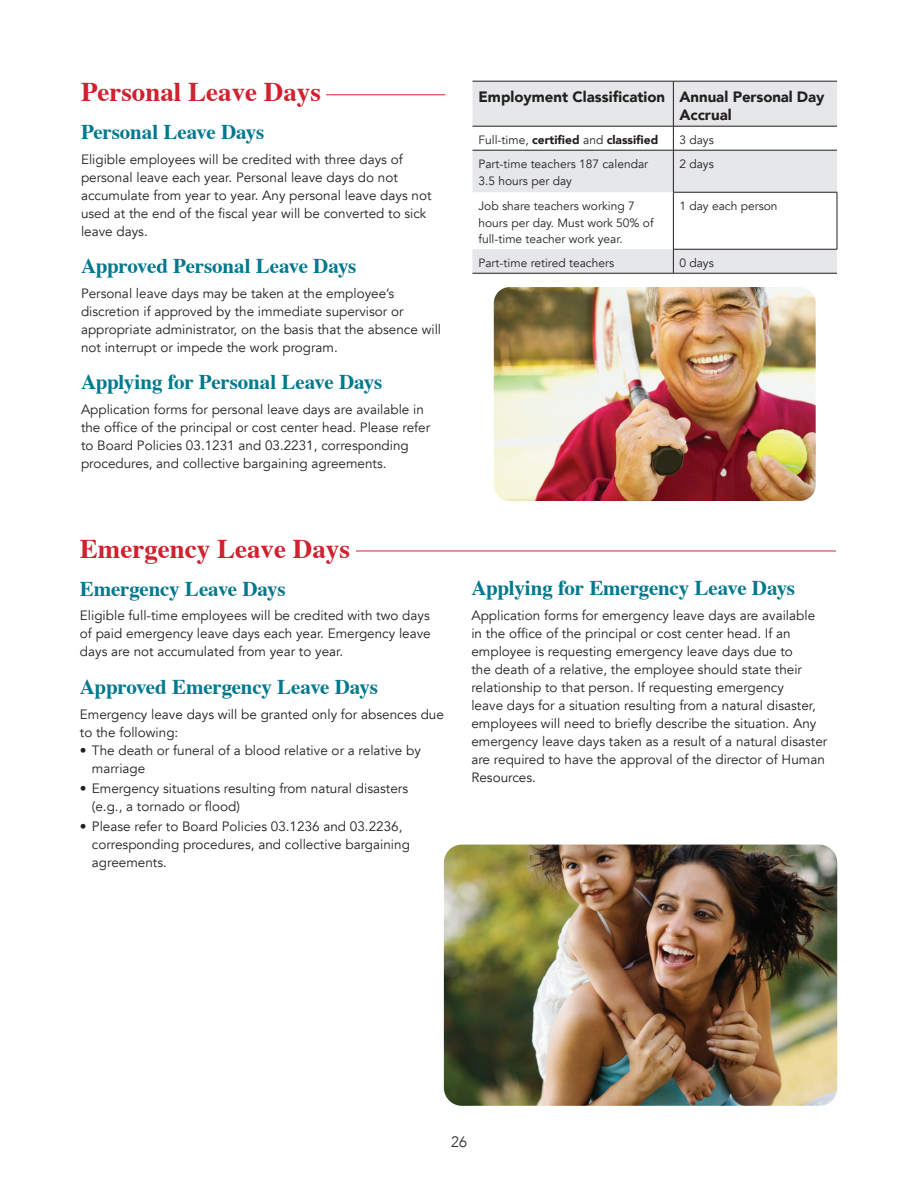
<style>
.page{position:relative;width:918px;height:1188px;background:#fff}
.page>*{position:absolute;margin:0;border:0;box-sizing:border-box;transform-origin:0 0}
.body{font:700 27px "Times";color:#d2202f}
.Subhead{font:700 21px "Times";letter-spacing:-.01em;color:#00788d}
.Subhead_avenier{font:900 15px/18px "Avenir";color:#231f20}
.t1{font:300 15px "Avenir";color:#231f20}
.body-2{font:13.5px/18px "Avenir";color:#231f20}
.charts{font:12px/16.5px "Avenir";color:#231f20}
.charts-2{font:900 12px "Avenir";color:#231f20}
.s1{font-weight:400}
</style>
<div class="page">
<svg style="left:472px;top:82px;width:365px;height:191px;fill:#e6e7e9"></svg>
<hr style="left:673px;top:192px;width:164px;height:1px;background:#231f20">
<hr style="left:673px;top:192px;width:1px;height:57px;background:#231f20">
<hr style="left:837px;top:192px;width:1px;height:57px;background:#231f20">
<hr style="left:673px;top:249px;width:164px;height:1px;background:#231f20">
<hr style="left:472px;top:81px;width:201px;height:1px;background:#231f20">
<hr style="left:673px;top:81px;width:164px;height:1px;background:#231f20">
<hr style="left:673px;top:81px;width:1px;height:45px;background:#231f20">
<hr style="left:472px;top:126px;width:201px;height:1px;background:#231f20">
<hr style="left:673px;top:126px;width:164px;height:1px;background:#231f20">
<svg style="left:673px;top:126px;width:1px;height:24px"></svg>
<hr style="left:472px;top:150px;width:201px;height:1px;background:#231f20">
<hr style="left:673px;top:150px;width:164px;height:1px;background:#231f20">
<hr style="left:673px;top:150px;width:1px;height:42px;background:#231f20">
<svg style="left:673px;top:249px;width:1px;height:24px"></svg>
<hr style="left:472px;top:273px;width:201px;height:1px;background:#231f20">
<hr style="left:673px;top:273px;width:164px;height:1px;background:#231f20">
<hr style="left:326px;top:95px;width:120px;height:1px;background:#d2202f">
<img style="left:494px;top:287px;width:322px;height:214px">
<img style="left:444px;top:845px;width:393px;height:261px">
<hr style="left:356px;top:551px;width:480px;height:1px;background:#d2202f">
<p class="body" style="left:81px;top:66px;width:241px">Personal Leave Days</p>
<p class="Subhead" style="left:81px;top:112px;width:185px">Personal Leave Days</p>
<p class="body-2" style="left:81px;top:150px;width:352px">Eligible employees will be credited with three days of personal leave each year. Personal leave days do not accumulate from year to year. Any personal leave days not used at the end of the fiscal year will be converted to sick leave days.</p>
<p class="Subhead" style="left:81px;top:246px;width:277px">Approved Personal Leave Days</p>
<p class="body-2" style="left:81px;top:284px;width:362px">Personal leave days may be taken at the employee’s discretion if approved by the immediate supervisor or appropriate administrator, on the basis that the absence will not interrupt or impede the work program.</p>
<p class="Subhead" style="left:81px;top:362px;width:303px">Applying for Personal Leave Days</p>
<p class="body-2" style="left:81px;top:401px;width:351px">Application forms for personal leave days are available in the office of the principal or cost center head. Please refer to Board Policies 03.1231 and 03.2231, corresponding procedures, and collective bargaining agreements.</p>
<p class="body" style="left:80px;top:523px;width:271px">Emergency Leave Days</p>
<p class="Subhead" style="left:80px;top:568px;width:207px">Emergency Leave Days</p>
<p class="body-2" style="left:80px;top:607px;width:352px;text-align:justify">Eligible full-time employees will be credited with two days of paid emergency leave days each year. Emergency leave days are not accumulated from year to year.</p>
<p class="Subhead" style="left:80px;top:667px;width:299px">Approved Emergency Leave Days</p>
<p class="body-2" style="left:80px;top:705px;width:366px">Emergency leave days will be granted only for absences due to the following:</p>
<p class="body-2" style="left:92px;top:741px;width:330px;text-indent:-12px">• The death or funeral of a blood relative or a relative by marriage</p>
<p class="body-2" style="left:92px;top:779px;width:318px;text-indent:-12px">• Emergency situations resulting from natural disasters (e.g., a tornado or flood)</p>
<p class="body-2" style="left:92px;top:818px;width:320px;text-indent:-12px">• Please refer to Board Policies 03.1236 and 03.2236, corresponding procedures, and collective bargaining agreements.</p>
<p class="Subhead_avenier" style="left:478px;top:88px;width:188px">Employment Classification</p>
<p class="Subhead_avenier" style="left:679px;top:88px;width:147px">Annual Personal Day<br>Accrual</p>
<p class="charts-2" style="left:478px;top:130px;width:181px"><span class="s1">Full-time,</span> certified <span class="s1">and</span> classified</p>
<p class="charts" style="left:679px;top:132px;width:36px">3 days</p>
<p class="charts" style="left:478px;top:156px;width:171px">Part-time teachers 187 calendar<br>3.5 hours per day</p>
<p class="charts" style="left:679px;top:156px;width:36px">2 days</p>
<p class="charts" style="left:478px;top:198px;width:177px">Job share teachers working 7 hours per day. Must work 50% of full-time teacher work year.</p>
<p class="charts" style="left:679px;top:198px;width:100px">1 day each person</p>
<p class="charts" style="left:478px;top:255px;width:137px">Part-time retired teachers</p>
<p class="charts" style="left:679px;top:255px;width:36px">0 days</p>
<p class="Subhead" style="left:471px;top:568px;width:325px">Applying for Emergency Leave Days</p>
<p class="body-2" style="left:471px;top:607px;width:358px">Application forms for emergency leave days are available in the office of the principal or cost center head. If an employee is requesting emergency leave days due to<br>the death of a relative, the employee should state their relationship to that person. If requesting emergency<br>leave days for a situation resulting from a natural disaster, employees will need to briefly describe the situation. Any emergency leave days taken as a result of a natural disaster are required to have the approval of the director of Human Resources.</p>
<p class="t1" style="left:451px;top:1133px;width:17px">26</p>
</div>
